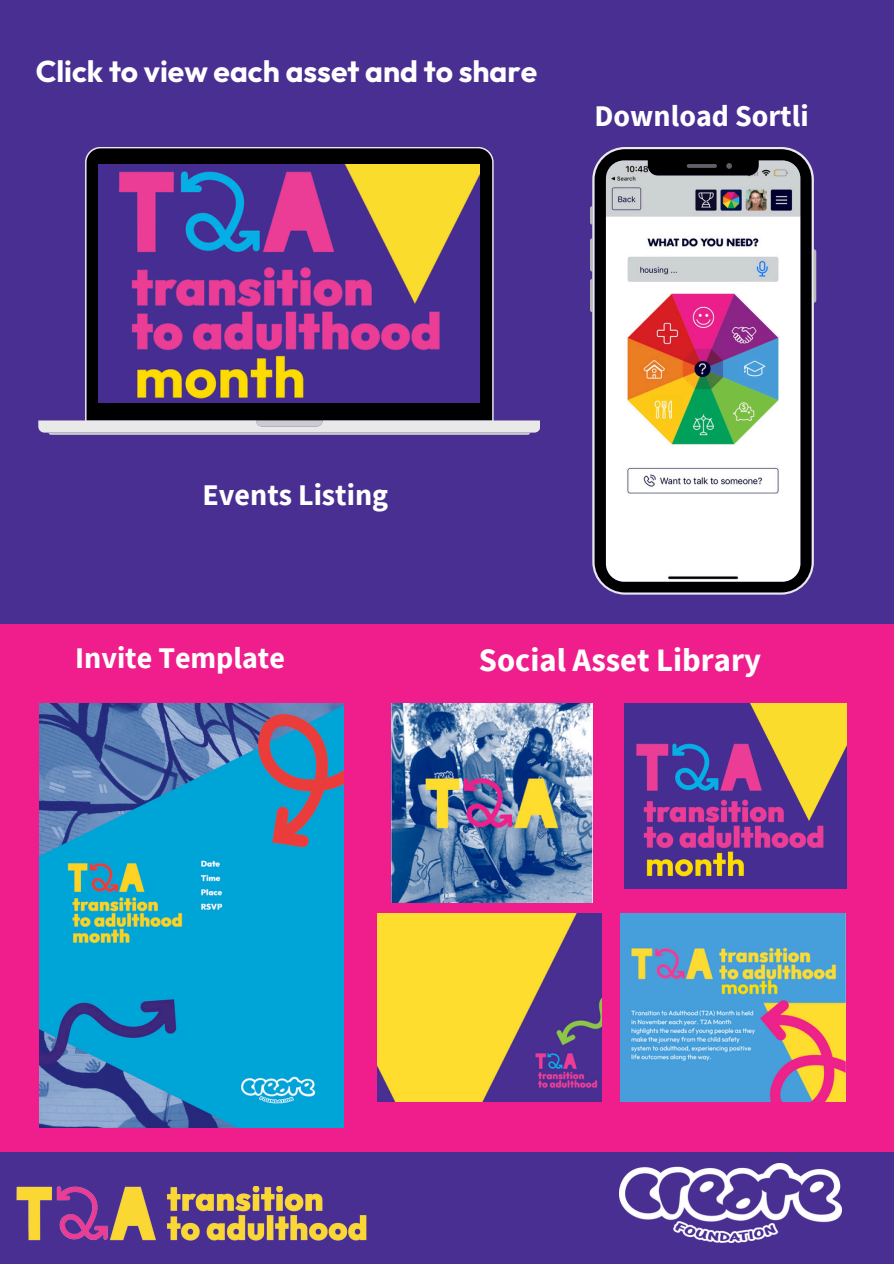
<style>
.page{position:relative;width:894px;height:1264px;background:#fff}
.page>*{position:absolute;margin:0;border:0;box-sizing:border-box;transform-origin:0 0}
.t1{font:700 32.7px "Source Sans Pro";color:#fff}
.t2{font:700 30px "Source Sans Pro";color:#fff}
.t3{font:700 30px "Outfit";color:#fff}
</style>
<div class="page">
<div style="left:0;top:0;width:893px;height:1263px;background:#492f92"></div>
<img style="left:619px;top:1163px;width:221px;height:79px">
<div style="left:0;top:624px;width:893px;height:527px;background:#f01e8c"></div>
<svg style="left:38px;top:147px;width:502px;height:285px;background:#433668"></svg>
<svg style="left:256px;top:420px;width:66px;height:6px"></svg>
<svg style="left:49px;top:432px;width:481px;height:3px"></svg>
<img style="left:99px;top:164px;width:380px;height:238px">
<img style="left:40px;top:703px;width:303px;height:424px">
<img style="left:17px;top:1185px;width:350px;height:54px">
<svg style="left:589px;top:206px;width:3px;height:19px"></svg>
<svg style="left:589px;top:238px;width:3px;height:33px"></svg>
<svg style="left:589px;top:279px;width:3px;height:33px"></svg>
<svg style="left:813px;top:249px;width:3px;height:54px"></svg>
<svg style="left:592px;top:147px;width:221px;height:447px"></svg>
<img style="left:391px;top:703px;width:201px;height:199px">
<img style="left:624px;top:703px;width:221px;height:185px">
<img style="left:377px;top:913px;width:224px;height:188px">
<img style="left:620px;top:913px;width:225px;height:188px">
<p class="t3" style="left:36px;top:52px;width:503px">Click to view each asset and to share</p>
<p class="t2" style="left:594px;top:97px;width:215px">Download Sortli</p>
<p class="t2" style="left:202px;top:475px;width:187px">Events Listing</p>
<p class="t2" style="left:75px;top:638px;width:211px">Invite Template</p>
<p class="t1" style="left:479px;top:638px;width:283px">Social Asset Library</p>
</div>
